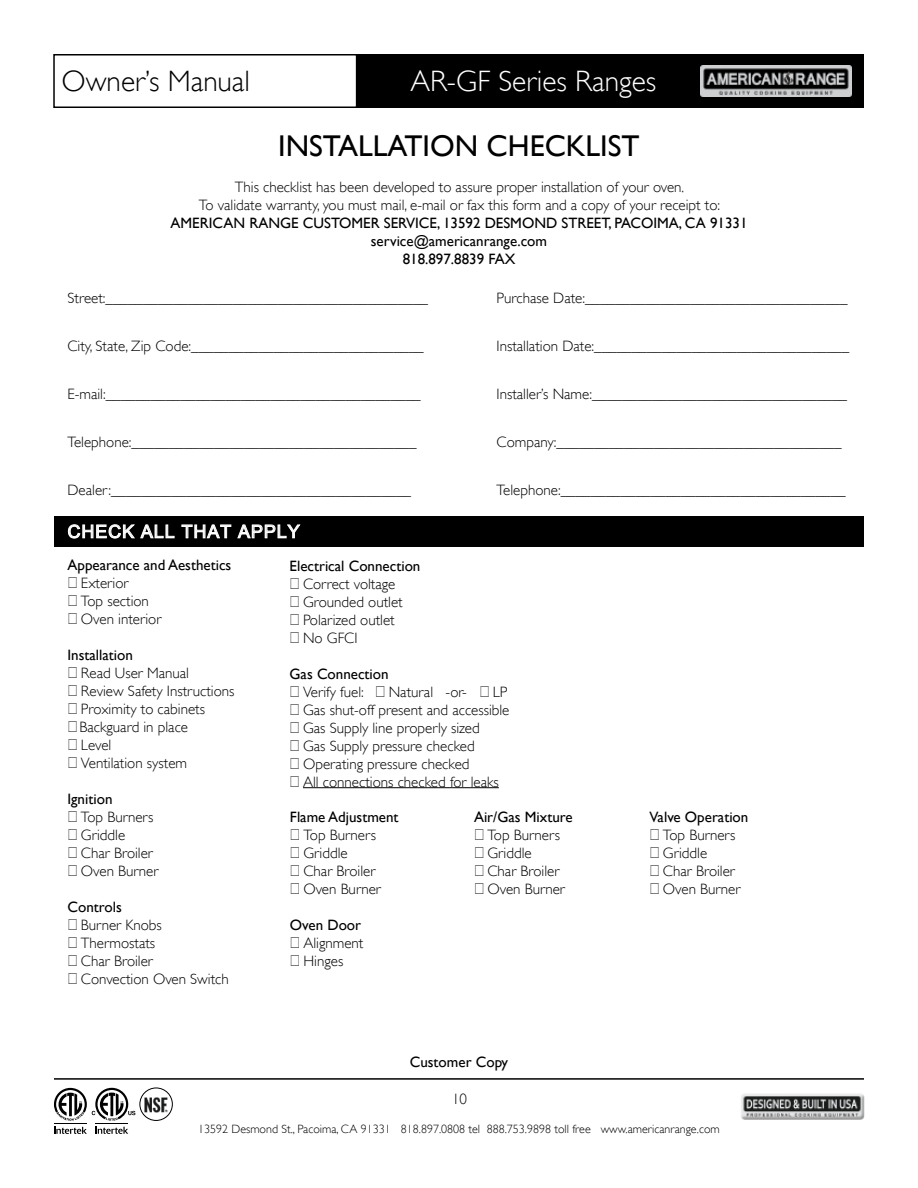
<style>
.page{position:relative;width:918px;height:1188px;background:#fff}
.page>*{position:absolute;margin:0;border:0;box-sizing:border-box;transform-origin:0 0}
.t1{font:30px "Gill Sans";color:#000}
.t2{font:300 29.55px "Gill Sans";color:#fff}
.t3{font:300 29.55px "Gill Sans";color:#000}
.t4{font:18px "Arial";letter-spacing:.05em;color:#fff}
.t5{font:300 15px/18px "Gill Sans";color:#000}
.t6{font:15px/18px "Gill Sans";color:#000;text-align:center}
.t7{font:300 12px "Gill Sans";color:#000}
</style>
<div class="page">
<div style="left:54px;top:516px;width:810px;height:30px;background:#000"></div>
<svg style="left:68px;top:524px;width:107px;height:15px"></svg>
<svg style="left:181px;top:524px;width:120px;height:15px"></svg>
<hr style="left:303px;top:787px;width:196px;height:1px;background:#000">
<hr style="left:54px;top:1078px;width:810px;height:2px;background:#000">
<img style="left:741px;top:1093px;width:124px;height:27px">
<div style="left:53px;top:54px;width:304px;height:54px;border:2px solid #000"></div>
<div style="left:356px;top:54px;width:508px;height:54px;background:#000"></div>
<img style="left:700px;top:66px;width:152px;height:30px">
<svg style="left:54px;top:1127px;width:33px;height:7px"></svg>
<hr style="left:54px;top:1123px;width:33px;height:1px;background:#000">
<svg style="left:95px;top:1127px;width:33px;height:7px"></svg>
<hr style="left:95px;top:1123px;width:33px;height:1px;background:#000">
<svg style="left:54px;top:1088px;width:81px;height:33px"></svg>
<div style="left:139px;top:1088px;width:34px;height:33px;border:1px solid #000;border-radius:50%"></div>
<img style="left:145px;top:1097px;width:22px;height:15px">
<h2 class="t3" style="left:62px;top:58px;width:190px">Owner’s Manual</h2>
<h2 class="t2" style="left:410px;top:58px;width:248px">AR-GF Series Ranges</h2>
<h1 class="t1" style="left:278px;top:128px;width:363px">INSTALLATION CHECKLIST</h1>
<p class="t5" style="left:199px;top:177px;width:523px;text-align:center">This checklist has been developed to assure proper installation of your oven.<br>To validate warranty, you must mail, e-mail or fax this form and a copy of your receipt to:</p>
<p class="t6" style="left:170px;top:214px;width:20px">American</p>
<p class="t6" style="left:249px;top:214px;width:21px">Range</p>
<p class="t6" style="left:303px;top:214px;width:59px">Customer</p>
<p class="t6" style="left:384px;top:214px;width:194px">Service, 13592 Desmond Street</p>
<p class="t6" style="left:609px;top:214px;width:140px">, Pacoima, CA 91331</p>
<p class="t6" style="left:371px;top:232px;width:178px">service@americanrange.com<br>818.897.8839 FAX</p>
<p class="t5" style="left:67px;top:288px;width:362px">Street:___________________________________________</p>
<p class="t5" style="left:67px;top:336px;width:358px">City, State, Zip Code:_______________________________</p>
<p class="t5" style="left:67px;top:384px;width:355px">E-mail:__________________________________________</p>
<p class="t5" style="left:67px;top:432px;width:351px">Telephone:______________________________________</p>
<p class="t5" style="left:67px;top:480px;width:345px">Dealer:________________________________________</p>
<p class="t5" style="left:497px;top:288px;width:353px">Purchase Date:___________________________________</p>
<p class="t5" style="left:497px;top:336px;width:354px">Installation Date:__________________________________</p>
<p class="t5" style="left:497px;top:384px;width:352px">Installer’s Name:__________________________________</p>
<p class="t5" style="left:497px;top:432px;width:346px">Company:______________________________________</p>
<p class="t5" style="left:497px;top:480px;width:351px">Telephone:______________________________________</p>
<p class="t4" style="left:68px;top:520px;width:234px">CHECK ALL THAT APPLY</p>
<p class="t6" style="left:68px;top:556px;width:165px">Appearance and Aesthetics</p>
<p class="t5" style="left:81px;top:573px;width:82px">Exterior<br>Top section<br>Oven interior</p>
<p class="t6" style="left:68px;top:646px;width:67px">Installation</p>
<p class="t5" style="left:79px;top:663px;width:157px">Read User Manual<br>Review Safety Instructions<br>Proximity to cabinets<br>Backguard in place<br>Level<br>Ventilation system</p>
<p class="t6" style="left:68px;top:790px;width:46px">Ignition</p>
<p class="t5" style="left:81px;top:807px;width:79px">Top Burners<br>Griddle<br>Char Broiler<br>Oven Burner</p>
<p class="t6" style="left:68px;top:898px;width:56px">Controls</p>
<p class="t5" style="left:81px;top:915px;width:149px">Burner Knobs<br>Thermostats<br>Char Broiler<br>Convection Oven Switch</p>
<p class="t6" style="left:290px;top:556px;width:132px">Electrical Connection</p>
<p class="t5" style="left:303px;top:574px;width:101px">Correct voltage<br>Grounded outlet<br>Polarized outlet<br>No GFCI</p>
<p class="t6" style="left:290px;top:664px;width:101px">Gas Connection</p>
<p class="t5" style="left:303px;top:682px;width:62px">Verify fuel:</p>
<p class="t5" style="left:389px;top:682px;width:80px">Natural -or-</p>
<p class="t5" style="left:303px;top:682px;width:208px;text-indent:190px">LP<br>Gas shut-off present and accessible<br>Gas Supply line properly sized<br>Gas Supply pressure checked<br>Operating pressure checked<br>All connections checked for leaks</p>
<p class="t6" style="left:474px;top:808px;width:100px">Air/Gas Mixture</p>
<p class="t5" style="left:487px;top:825px;width:79px">Top Burners<br>Griddle<br>Char Broiler<br>Oven Burner</p>
<p class="t6" style="left:290px;top:808px;width:110px">Flame Adjustment</p>
<p class="t5" style="left:303px;top:826px;width:79px">Top Burners<br>Griddle<br>Char Broiler<br>Oven Burner</p>
<p class="t6" style="left:290px;top:916px;width:73px">Oven Door</p>
<p class="t5" style="left:303px;top:934px;width:62px">Alignment<br>Hinges</p>
<p class="t6" style="left:410px;top:1052px;width:100px">Customer Copy</p>
<p class="t5" style="left:452px;top:1089px;width:16px">10</p>
<p class="t6" style="left:650px;top:808px;width:100px">Valve Operation</p>
<p class="t5" style="left:663px;top:825px;width:79px">Top Burners<br>Griddle<br>Char Broiler<br>Oven Burner</p>
<p class="t7" style="left:198px;top:1120px;width:523px">13592 Desmond St., Pacoima, CA 91331 818.897.0808 tel 888.753.9898 toll free www.americanrange.com</p>
</div>
